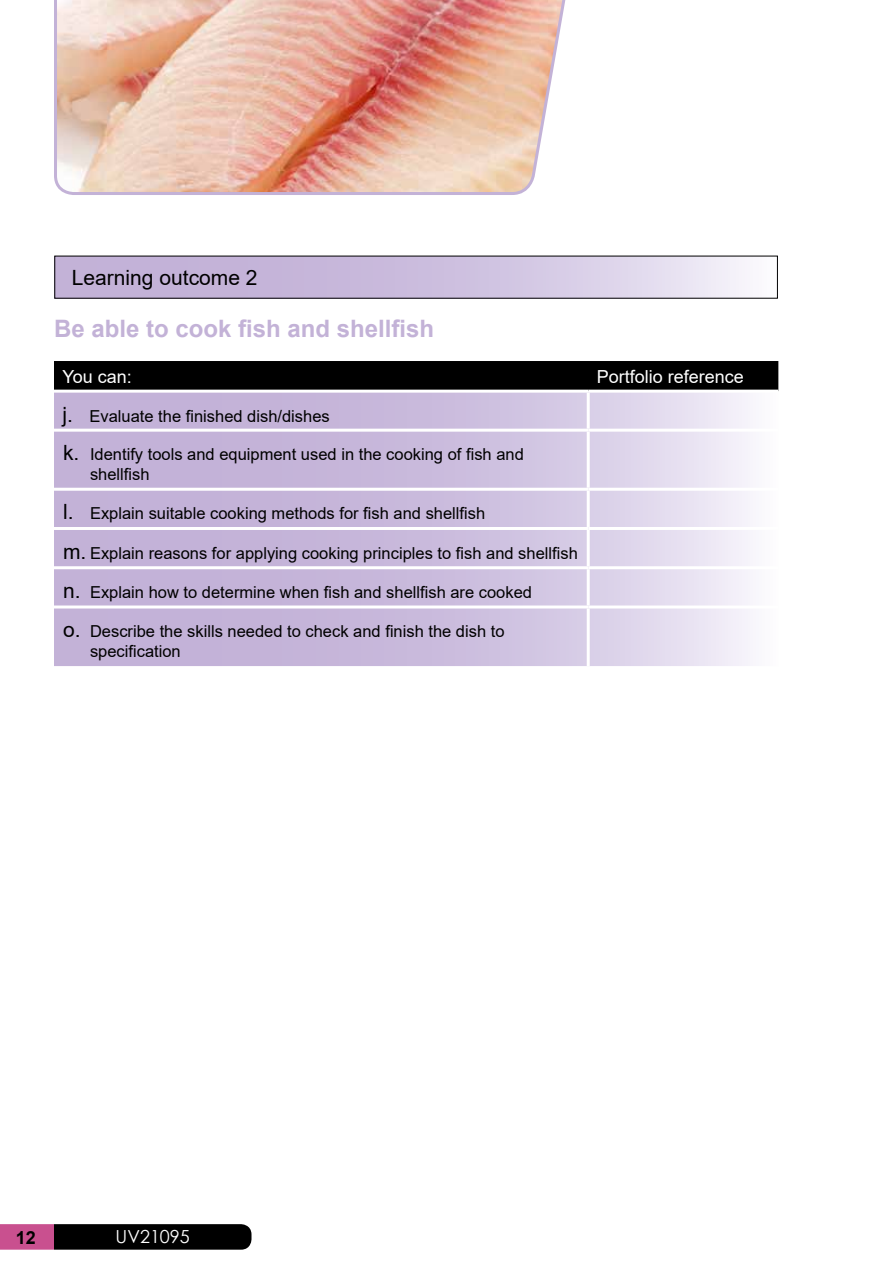
<style>
.page{position:relative;width:893px;height:1263px;background:#fff}
.page>*{position:absolute;margin:0;border:0;box-sizing:border-box;transform-origin:0 0}
.t1{font:700 24px "Arial";color:#c3b2d7}
.t2{font:21px "Arial";color:#000}
.t3{font:18px "Arial";color:#fff}
.t4{font:18px "Century Gothic";color:#fff}
.t5{font:700 18px "Arial";color:#000}
.t6{font:16.5px/19.8px "Arial";color:#000}
.s1{font-size:21px}
</style>
<div class="page">
<svg style="left:0;top:1224px;width:251px;height:26px;background:#301724"></svg>
<svg style="left:57px;top:258px;width:690px;height:38px;background:#cfc2e0"></svg>
<div style="left:54px;top:361px;width:724px;height:29px;background:#000"></div>
<svg style="left:54px;top:393px;width:696px;height:273px;background:#cec1df"></svg>
<hr style="left:587px;top:393px;width:3px;height:36px;background:#fff">
<hr style="left:588px;top:429px;width:190px;height:3px;background:#fff">
<hr style="left:587px;top:432px;width:3px;height:56px;background:#fff">
<hr style="left:588px;top:488px;width:190px;height:3px;background:#fff">
<hr style="left:587px;top:491px;width:3px;height:36px;background:#fff">
<hr style="left:54px;top:527px;width:534px;height:3px;background:#fff">
<hr style="left:588px;top:527px;width:190px;height:3px;background:#fff">
<hr style="left:587px;top:530px;width:3px;height:36px;background:#fff">
<hr style="left:54px;top:566px;width:534px;height:3px;background:#fff">
<hr style="left:588px;top:566px;width:190px;height:3px;background:#fff">
<hr style="left:587px;top:569px;width:3px;height:36px;background:#fff">
<hr style="left:54px;top:605px;width:534px;height:3px;background:#fff">
<hr style="left:588px;top:605px;width:190px;height:3px;background:#fff">
<hr style="left:587px;top:608px;width:3px;height:58px;background:#fff">
<hr style="left:54px;top:429px;width:534px;height:3px;background:#fff">
<hr style="left:54px;top:488px;width:534px;height:3px;background:#fff">
<img style="left:54px;top:0;width:512px;height:195px">
<p class="t2" style="left:72px;top:263px;width:187px">Learning outcome 2</p>
<h1 class="t1" style="left:54px;top:312px;width:382px">Be able to cook fish and shellfish</h1>
<p class="t3" style="left:63px;top:364px;width:71px">You can:</p>
<p class="t3" style="left:597px;top:364px;width:149px">Portfolio reference</p>
<p class="t6" style="left:63px;top:406px;width:269px"><span class="s1">j.</span> Evaluate the finished dish/dishes</p>
<p class="t6" style="left:90px;top:445px;width:435px;text-indent:-27px"><span class="s1">k.</span> Identify tools and equipment used in the cooking of fish and shellfish</p>
<p class="t6" style="left:63px;top:504px;width:424px"><span class="s1">l.</span> Explain suitable cooking methods for fish and shellfish</p>
<p class="t6" style="left:63px;top:543px;width:516px"><span class="s1">m.</span> Explain reasons for applying cooking principles to fish and shellfish</p>
<p class="t6" style="left:63px;top:582px;width:471px"><span class="s1">n.</span> Explain how to determine when fish and shellfish are cooked</p>
<p class="t6" style="left:90px;top:621px;width:416px;text-indent:-27px"><span class="s1">o.</span> Describe the skills needed to check and finish the dish to specification</p>
<p class="t5" style="left:16px;top:1225px;width:22px">12</p>
<p class="t4" style="left:116px;top:1224px;width:76px">UV21095</p>
</div>
